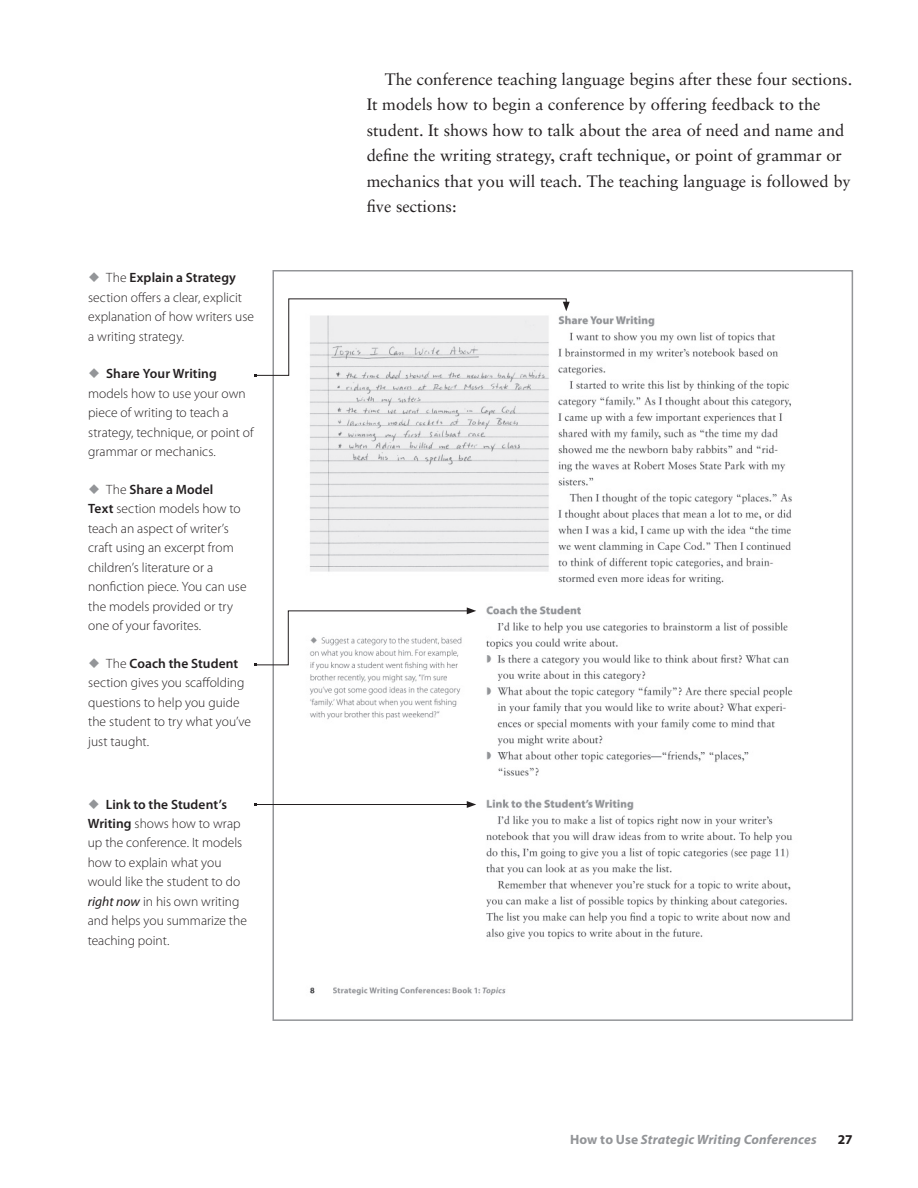
<style>
.page{position:relative;width:918px;height:1188px;background:#fff}
.page>*{position:absolute;margin:0;border:0;box-sizing:border-box;transform-origin:0 0}
.t1{font:16.5px/25.5px "Sabon";color:#231f20}
.t2{font:300 13.5px/19.5px "Myriad Pro";color:#231f20}
.t3{font:italic 700 13.5px "Myriad Pro";letter-spacing:.01em;color:#939598}
.t4{font:600 13.5px "Myriad Pro";letter-spacing:.005em;color:#231f20}
.t5{font:700 13.5px "Myriad Pro";color:#231f20}
.s1{font-weight:600}
.s2{font-weight:400;font-style:italic}
.s3{font-style:normal}
</style>
<div class="page">
<img style="left:309px;top:315px;width:484px;height:680px">
<hr style="left:256px;top:804px;width:213px;height:1px;background:#231f20">
<svg style="left:467px;top:801px;width:9px;height:7px"></svg>
<svg style="left:254px;top:298px;width:316px;height:79px"></svg>
<svg style="left:254px;top:607px;width:222px;height:59px"></svg>
<p class="t2" style="left:88px;top:269px;width:167px;text-indent:18px">The <span class="s1">Explain a Strategy </span>section offers a clear, explicit explanation of how writers use a writing strategy.</p>
<p class="t4" style="left:106px;top:369px;width:112px">Share Your Writing</p>
<p class="t2" style="left:88px;top:385px;width:167px">models how to use your own piece of writing to teach a strategy, technique, or point of grammar or mechanics.</p>
<p class="t2" style="left:88px;top:481px;width:160px;text-indent:18px">The <span class="s1">Share a Model<br>Text</span> section models how to teach an aspect of writer’s craft using an excerpt from children’s literature or a nonfiction piece. You can use the models provided or try one of your favorites.</p>
<p class="t2" style="left:88px;top:655px;width:164px;text-indent:18px">The <span class="s1">Coach the Student </span>section gives you scaffolding questions to help you guide the student to try what you’ve just taught.</p>
<p class="t2" style="left:88px;top:795px;width:161px;text-indent:18px"><span class="s1">Link to the Student’s<br>Writing</span> shows how to wrap up the conference. It models how to explain what you would like the student to do <span class="s2">right now</span> in his own writing and helps you summarize the teaching point.</p>
<p class="t1" style="left:367px;top:68px;width:487px;text-indent:18px">The conference teaching language begins after these four sections.<br>It models how to begin a conference by offering feedback to the student. It shows how to talk about the area of need and name and define the writing strategy, craft technique, or point of grammar or mechanics that you will teach. The teaching language is followed by five sections:</p>
<p class="t3" style="left:570px;top:1134px;width:248px"><span class="s3">How to Use</span> Strategic Writing Conferences</p>
<p class="t5" style="left:838px;top:1134px;width:16px">27</p>
</div>
